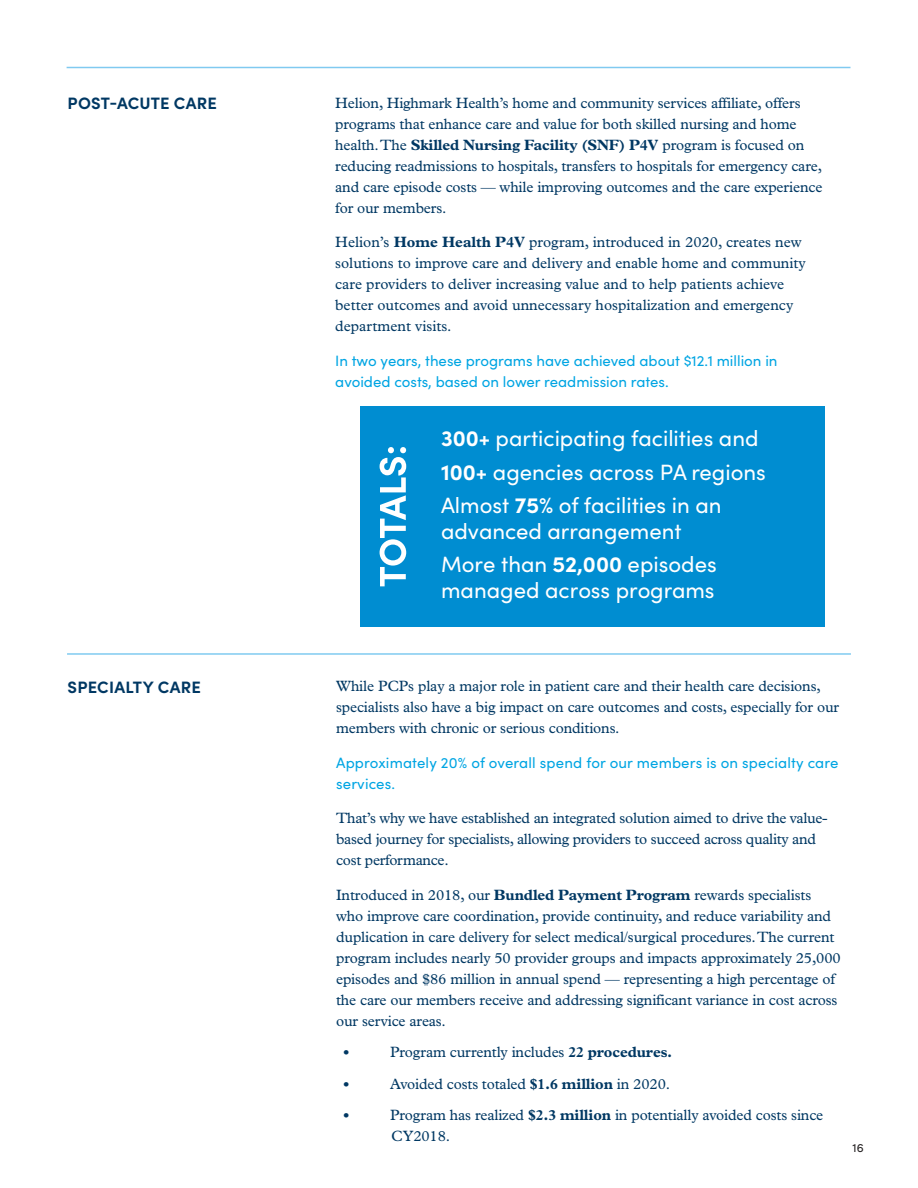
<style>
.page{position:relative;width:918px;height:1188px;background:#fff}
.page>*{position:absolute;margin:0;border:0;box-sizing:border-box;transform-origin:0 0}
.t1{font:22.2px/33.3px "Sofia Pro";color:#fff}
.t2{font:700 16.5px "Sofia Pro";letter-spacing:.01em;color:#003863}
.Body_Copy{font:15px/21px "Plantin MT Pro";letter-spacing:-.01em;color:#003863}
.Body_Copy-2{font:15px/21px "Sofia Pro";color:#00a5e3}
.Body_Copy-3{font:600 15px "Sofia Pro";color:#003863}
.t3{font:12px "Sofia Pro";color:#231f20}
.s1{font-weight:700}
</style>
<div class="page">
<hr style="left:67px;top:653px;width:784px;height:2px;background:#80caf0">
<hr style="left:67px;top:67px;width:783px;height:1px;background:#80caf0">
<div style="left:361px;top:406px;width:464px;height:221px;background:#008dd1"></div>
<svg style="left:380px;top:447px;width:26px;height:139px"></svg>
<p class="t2" style="left:68px;top:91px;width:151px">POST-ACUTE CARE</p>
<p class="Body_Copy" style="left:335px;top:92px;width:489px">Helion, Highmark Health’s home and community services affiliate, offers programs that enhance care and value for both skilled nursing and home health. The <span class="s1">Skilled Nursing Facility (SNF) P4V</span> program is focused on reducing readmissions to hospitals, transfers to hospitals for emergency care, and care episode costs — while improving outcomes and the care experience for our members.</p>
<p class="Body_Copy" style="left:335px;top:232px;width:472px">Helion’s <span class="s1">Home Health P4V</span> program, introduced in 2020, creates new solutions to improve care and delivery and enable home and community care providers to deliver increasing value and to help patients achieve better outcomes and avoid unnecessary hospitalization and emergency department visits.</p>
<p class="Body_Copy-2" style="left:335px;top:349px;width:444px">In two years, these programs have achieved about $12.1 million in avoided costs, based on lower readmission rates.</p>
<h1 class="t1" style="left:441px;top:414px;width:357px"><span class="s1">300+</span> participating facilities and<br><span class="s1">100+</span> agencies across PA regions<br>Almost <span class="s1">75%</span> of facilities in advanced</h1>
<h1 class="t1" style="left:441px;top:507px;width:277px">arrangement<br>More than <span class="s1">52,000</span> episodes</h1>
<h1 class="t1" style="left:441px;top:566px;width:275px">managed across programs</h1>
<h1 class="t1" style="left:441px;top:421px;width:326px"><span class="s1">300+</span> participating facilities and<br><span class="s1">100+</span> agencies across PA regions<br>Almost <span class="s1">75%</span> of facilities in an</h1>
<h1 class="t1" style="left:441px;top:513px;width:277px">advanced arrangement<br>More than <span class="s1">52,000</span> episodes</h1>
<h1 class="t1" style="left:441px;top:572px;width:275px">managed across programs</h1>
<p class="t2" style="left:68px;top:674px;width:135px">SPECIALTY CARE</p>
<p class="Body_Copy" style="left:336px;top:676px;width:504px">While PCPs play a major role in patient care and their health care decisions, specialists also have a big impact on care outcomes and costs, especially for our members with chronic or serious conditions.</p>
<p class="Body_Copy-2" style="left:336px;top:751px;width:504px">Approximately 20% of overall spend for our members is on specialty care services.</p>
<p class="Body_Copy" style="left:336px;top:808px;width:493px">That’s why we have established an integrated solution aimed to drive the value&shy;based journey for specialists, allowing providers to succeed across quality and cost performance.</p>
<p class="Body_Copy" style="left:336px;top:884px;width:506px">Introduced in 2018, our <span class="s1">Bundled Payment Program</span> rewards specialists who improve care coordination, provide continuity, and reduce variability and duplication in care delivery for select medical/surgical procedures. The current program includes nearly 50 provider groups and impacts approximately 25,000 episodes and $86 million in annual spend — representing a high percentage of the care our members receive and addressing significant variance in cost across our service areas.</p>
<p class="Body_Copy-3" style="left:343px;top:1041px;width:8px">•</p>
<p class="Body_Copy" style="left:390px;top:1042px;width:284px">Program currently includes <span class="s1">22 procedures.</span></p>
<p class="Body_Copy-3" style="left:343px;top:1072px;width:8px">•</p>
<p class="Body_Copy" style="left:390px;top:1073px;width:282px">Avoided costs totaled <span class="s1">$1.6 million</span> in 2020.</p>
<p class="Body_Copy-3" style="left:343px;top:1104px;width:8px">•</p>
<p class="Body_Copy" style="left:390px;top:1105px;width:435px">Program has realized <span class="s1">$2.3 million</span> in potentially avoided costs since<br>CY2018.</p>
<p class="t3" style="left:853px;top:1139px;width:13px">16</p>
</div>
